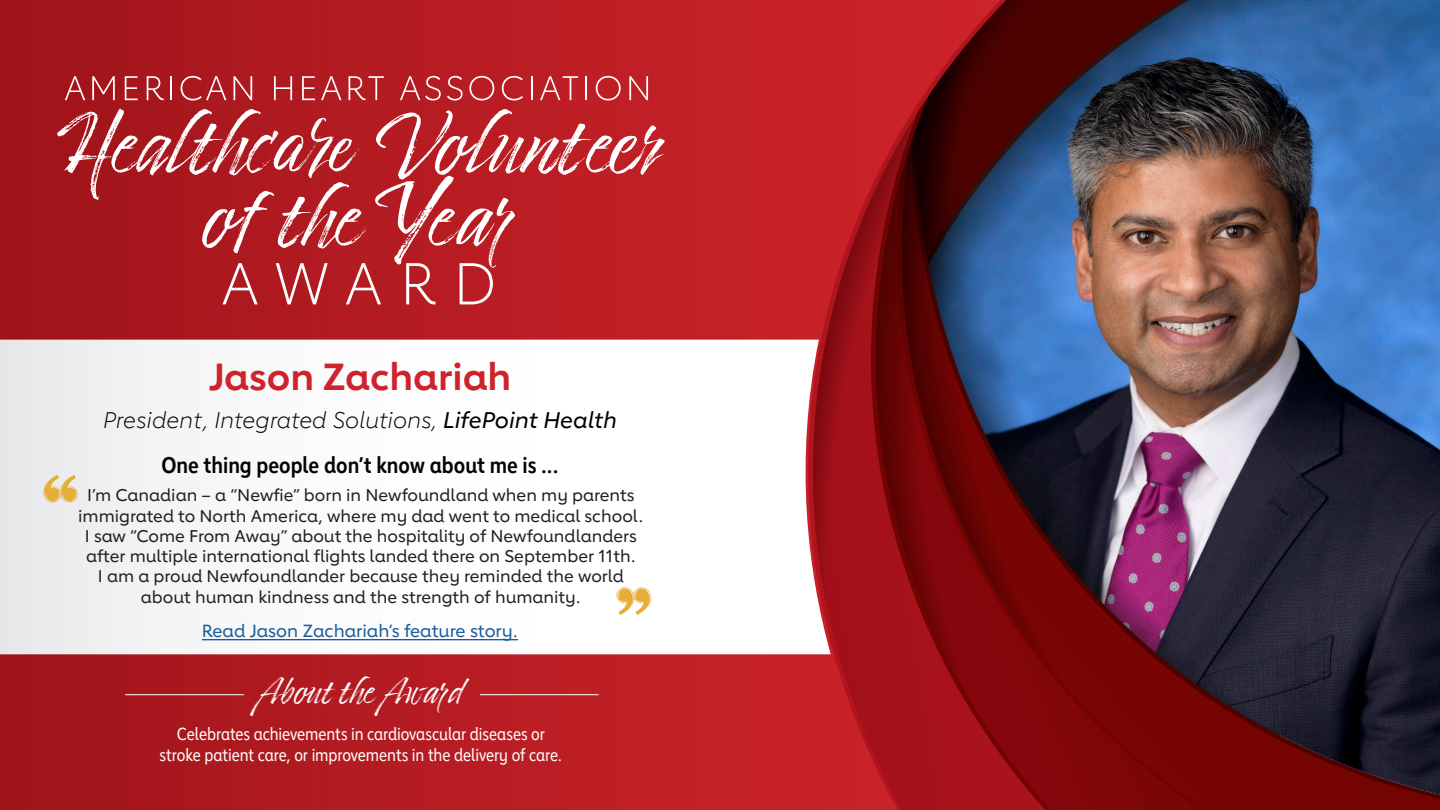
<style>
.page{position:relative;width:1440px;height:810px;background:#fff}
.page>*{position:absolute;margin:0;border:0;box-sizing:border-box;transform-origin:0 0}
.t1{font:700 37.5px "Lub Dub";color:#ce232a}
.t2{font:31.88px "Timberline";color:#fff}
.t3{font:italic 300 22.5px "Lub Dub";color:#000}
.t4{font:700 22.5px "Lub Dub Condensed";color:#040503}
.Story_link{font:500 17.5px "Lub Dub";color:#175d9e}
.t5{font:17.38px "Lub Dub Condensed";letter-spacing:-.005em;color:#fff}
.t6{font:500 16.88px/20.2px "Lub Dub";color:#231f20;text-align:center}
.s1{font-weight:500}
</style>
<div class="page">
<img style="left:0;top:0;width:1440px;height:810px">
<svg style="left:0;top:340px;width:831px;height:314px"></svg>
<hr style="left:125px;top:694px;width:119px;height:1px;background:#fff">
<hr style="left:480px;top:694px;width:119px;height:1px;background:#fff">
<svg style="left:43px;top:475px;width:35px;height:28px"></svg>
<svg style="left:616px;top:587px;width:35px;height:28px"></svg>
<svg style="left:57px;top:76px;width:608px;height:228px;background:#bb353a"></svg>
<hr style="left:202px;top:639px;width:316px;height:1px;background:#175d9e">
<p class="t1" style="left:209px;top:354px;width:304px">Jason Zachariah</p>
<p class="t3" style="left:103px;top:407px;width:515px">President, Integrated Solutions, <span class="s1">LifePoint Health</span></p>
<p class="t4" style="left:162px;top:452px;width:398px">One thing people don’t know about me is ...</p>
<p class="t6" style="left:78px;top:485px;width:567px">I’m Canadian – a “Newfie” born in Newfoundland when my parents immigrated to North America, where my dad went to medical school.<br>I saw “Come From Away” about the hospitality of Newfoundlanders after multiple international flights landed there on September 11th.<br>I am a proud Newfoundlander because they reminded the world about human kindness and the strength of humanity.</p>
<p class="Story_link" style="left:202px;top:620px;width:318px">Read Jason Zachariah’s feature story.</p>
<p class="t2" style="left:256px;top:674px;width:209px">About the Award</p>
<p class="t5" style="left:177px;top:723px;width:370px">Celebrates achievements in cardiovascular diseases or</p>
<p class="t5" style="left:160px;top:744px;width:404px">stroke patient care, or improvements in the delivery of care.</p>
</div>
